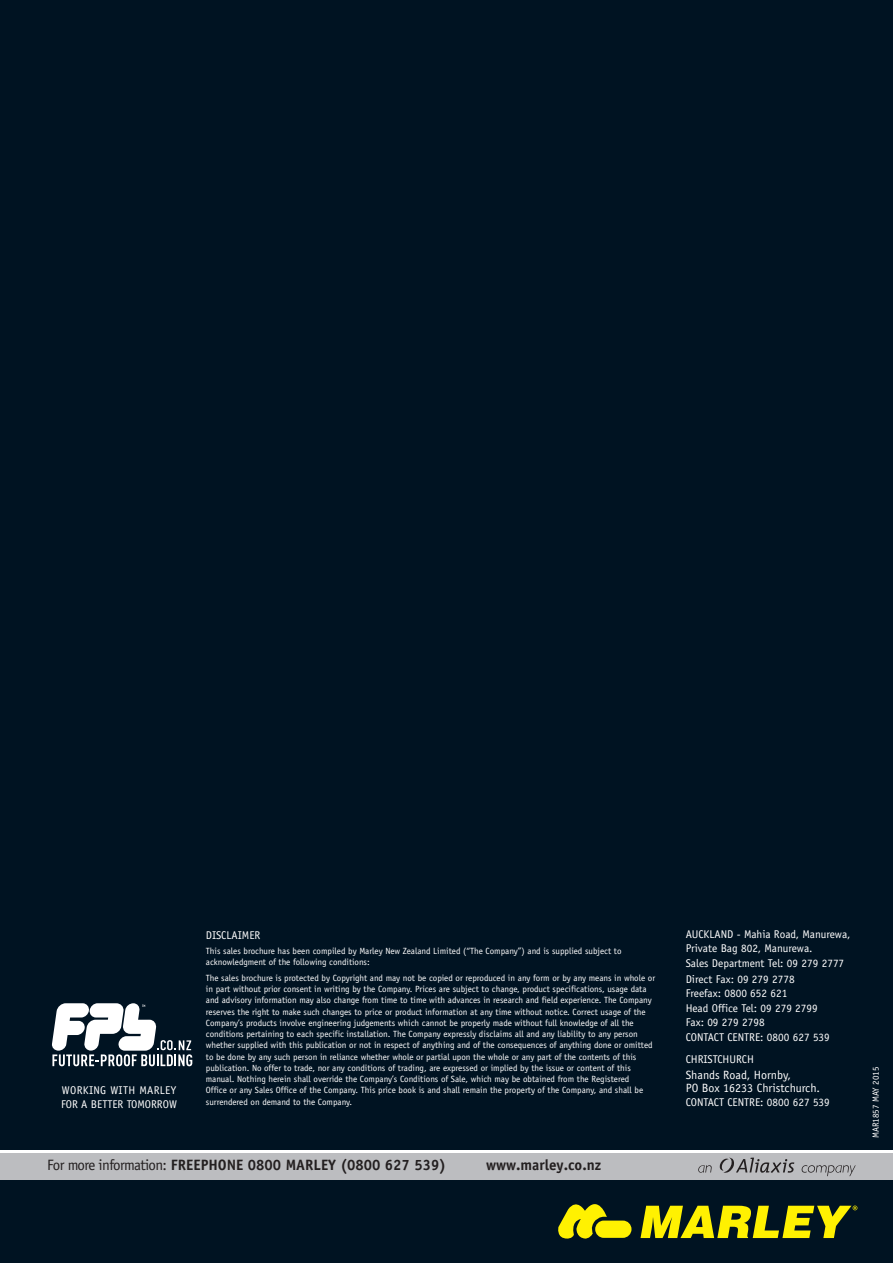
<style>
.page{position:relative;width:893px;height:1263px;background:#fff}
.page>*{position:absolute;margin:0;border:0;box-sizing:border-box;transform-origin:0 0}
.t1{font:15px "Officina Sans";letter-spacing:-.04em;color:#231f20}
.t2{font:700 15px "Officina Sans";color:#231f20}
.t3{font:12px/13.5px "Officina Sans";color:#fff}
.t4{font:11.25px/15.6px "Officina Sans";color:#fff}
.t5{font:9px/11.2px "Officina Sans";color:#fff}
.s1{font-weight:700}
</style>
<div class="page">
<div style="left:0;top:0;width:893px;height:1149px;background:#001322"></div>
<div style="left:0;top:1180px;width:893px;height:83px;background:#001322"></div>
<div style="left:0;top:1153px;width:893px;height:26px;background:#bcbdc0"></div>
<svg style="left:719px;top:1157px;width:75px;height:16px"></svg>
<svg style="left:801px;top:1165px;width:55px;height:11px"></svg>
<svg style="left:698px;top:1165px;width:14px;height:8px"></svg>
<svg style="left:52px;top:1003px;width:140px;height:63px"></svg>
<div style="left:595px;top:1220px;width:36px;height:18px;background:#fff101;border-radius:9px"></div>
<svg style="left:558px;top:1204px;width:49px;height:35px"></svg>
<svg style="left:640px;top:1205px;width:217px;height:33px"></svg>
<p class="t4" style="left:61px;top:1083px;width:117px;line-height:13.8px">WORKING WITH MARLEY<br>FOR A BETTER TOMORROW</p>
<p class="t4" style="left:206px;top:927px;width:56px">DISCLAIMER</p>
<p class="t5" style="left:206px;top:945px;width:417px">This sales brochure has been compiled by Marley New Zealand Limited (“The Company”) and is supplied subject to acknowledgment of the following conditions:</p>
<p class="t5" style="left:206px;top:972px;width:451px">The sales brochure is protected by Copyright and may not be copied or reproduced in any form or by any means in whole or in part without prior consent in writing by the Company. Prices are subject to change, product specifications, usage data and advisory information may also change from time to time with advances in research and field experience. The Company reserves the right to make such changes to price or product information at any time without notice. Correct usage of the Company’s products involve engineering judgements which cannot be properly made without full knowledge of all the conditions pertaining to each specific installation. The Company expressly disclaims all and any liability to any person whether supplied with this publication or not in respect of anything and of the consequences of anything done or omitted to be done by any such person in reliance whether whole or partial upon the whole or any part of the contents of this publication. No offer to trade, nor any conditions of trading, are expressed or implied by the issue or content of this manual. Nothing herein shall override the Company’s Conditions of Sale, which may be obtained from the Registered<br>Office or any Sales Office of the Company. This price book is and shall remain the property of the Company, and shall be surrendered on demand to the Company.</p>
<h1 class="t1" style="left:47px;top:1156px;width:275px">For more information: <span class="s1">FREEPHONE 0800 MARLEY</span></h1>
<h1 class="t2" style="left:340px;top:1155px;width:107px">(0800 627 539)</h1>
<h1 class="t2" style="left:486px;top:1155px;width:117px">www.marley.co.nz</h1>
<p class="t4" style="left:686px;top:928px;width:166px;line-height:13.5px;text-indent:51px">- Mahia Road, Manurewa,<br>Private Bag 802, Manurewa.</p>
<p class="t4" style="left:686px;top:956px;width:160px">Sales Department Tel: 09 279 2777<br>Direct Fax: 09 279 2778</p>
<p class="t4" style="left:686px;top:985px;width:134px">Freefax: 0800 652 621<br>Head Office Tel: 09 279 2799</p>
<p class="t4" style="left:686px;top:1014px;width:80px">Fax: 09 279 2798<br>Contact</p>
<p class="t4" style="left:686px;top:927px;width:36px">Auckland</p>
<p class="t4" style="left:686px;top:1026px;width:146px;line-height:22px;text-indent:42px">Centre: 0800 627 539<br>CHRISTCHU RCH</p>
<h2 class="t3" style="left:686px;top:1068px;width:136px">Shands Road, Hornby,<br>PO Box 16233 Christchurch.</h2>
<p class="t4" style="left:686px;top:1094px;width:12px">Contact</p>
<p class="t4" style="left:727px;top:1094px;width:104px">Centre: 0800 627 539</p>
<p class="t5" style="left:870px;top:1138px;width:73px;rotate:-90deg">MAR1857 MAY 2015</p>
</div>
